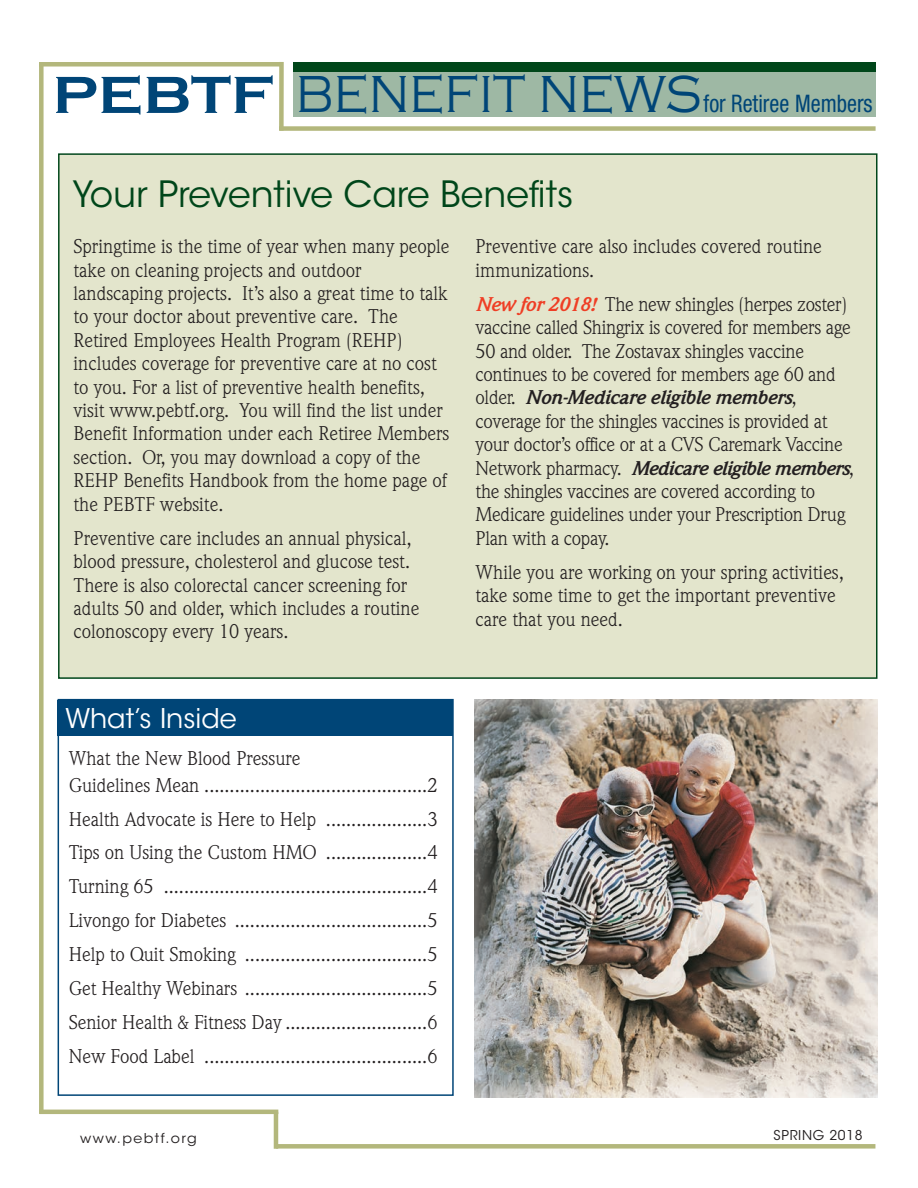
<style>
.page{position:relative;width:918px;height:1188px;background:#fff}
.page>*{position:absolute;margin:0;border:0;box-sizing:border-box;transform-origin:0 0}
.t1{font:300 54px "Copperplate Gothic";color:#004577;scale:.9 1}
.t2{font:36px "ITC Avant Garde Std";color:#00461a}
.t3{font:27px "ITC Avant Garde Std";color:#fff}
.t4{font:condensed 24.15px "Helvetica Neue";color:#004577;scale:.92 1}
.t5{font:19.5px/23.4px "Weidemann";color:#231f20}
.t6{font:13.5px "ITC Avant Garde Std";letter-spacing:.1em;color:#231f20;scale:1.05 1}
.t7{font:13.5px "ITC Avant Garde Std";letter-spacing:.06em;color:#231f20}
.s1{font-weight:700}
.s2{font-weight:700;font-style:italic;color:#ef3e25}
.s3{font-weight:700;font-style:italic}
</style>
<div class="page">
<div style="left:60px;top:155px;width:816px;height:522px;background:#e3e5cc"></div>
<div style="left:293px;top:62px;width:582px;height:16px;background:#00461a"></div>
<div style="left:293px;top:73px;width:582px;height:44px;background:#9eb8a4"></div>
<div style="left:39px;top:62px;width:5px;height:1052px;background:#b3b77c"></div>
<hr style="left:39px;top:1110px;width:239px;height:4px;background:#b3b77c">
<div style="left:276px;top:1144px;width:599px;height:5px;background:#b3b77c"></div>
<hr style="left:274px;top:1112px;width:4px;height:37px;background:#b3b77c">
<div style="left:58px;top:699px;width:396px;height:397px;border:2px solid #004577"></div>
<div style="left:57px;top:700px;width:396px;height:35px;background:#004577"></div>
<div style="left:39px;top:62px;width:242px;height:5px;background:#b3b77c"></div>
<div style="left:279px;top:62px;width:5px;height:69px;background:#b3b77c"></div>
<div style="left:279px;top:126px;width:597px;height:5px;background:#b3b77c"></div>
<img style="left:474px;top:700px;width:404px;height:398px">
<h1 class="t1" style="left:52px;top:65px;width:723px"><span class="s1">PEBTF</span> BENEFIT NEWS</h1>
<p class="t4" style="left:704px;top:95px;width:185px">for Retiree Members</p>
<h2 class="t2" style="left:73px;top:180px;width:502px">Your Preventive Care Benefits</h2>
<p class="t5" style="left:74px;top:237px;width:377px">Springtime is the time of year when many people take on cleaning projects and outdoor landscaping projects. It’s also a great time to talk to your doctor about preventive care. The Retired Employees Health Program (REHP) includes coverage for preventive care at no cost to you. For a list of preventive health benefits, visit www.pebtf.org. You will find the list under Benefit Information under each Retiree Members section. Or, you may download a copy of the REHP Benefits Handbook from the home page of the PEBTF website.</p>
<p class="t5" style="left:74px;top:528px;width:347px">Preventive care includes an annual physical, blood pressure, cholesterol and glucose test.<br>There is also colorectal cancer screening for adults 50 and older, which includes a routine colonoscopy every 10 years.</p>
<p class="t5" style="left:476px;top:237px;width:348px">Preventive care also includes covered routine immunizations.</p>
<p class="t5" style="left:476px;top:294px;width:380px"><span class="s2">New for 2018!</span> The new shingles (herpes zoster) vaccine called Shingrix is covered for members age 50 and older. The Zostavax shingles vaccine continues to be covered for members age 60 and older. <span class="s3">Non-Medicare eligible members</span>, coverage for the shingles vaccines is provided at your doctor’s office or at a CVS Caremark Vaccine Network pharmacy. <span class="s3">Medicare eligible members</span>, the shingles vaccines are covered according to Medicare guidelines under your Prescription Drug Plan with a copay.</p>
<p class="t5" style="left:476px;top:562px;width:370px">While you are working on your spring activities, take some time to get the important preventive care that you need.</p>
<h3 class="t3" style="left:65px;top:708px;width:173px">What’s Inside</h3>
<p class="t5" style="left:69px;top:747px;width:370px;line-height:26.4px">What the New Blood Pressure<br>Guidelines Mean ............................................2</p>
<p class="t5" style="left:69px;top:804px;width:370px;line-height:33.9px;text-align:justify">Health Advocate is Here to Help ....................3<br>Tips on Using the Custom HMO ....................4<br>Turning 65 ....................................................4<br>Livongo for Diabetes ......................................5<br>Help to Quit Smoking ....................................5<br>Get Healthy Webinars ....................................5<br>Senior Health &amp; Fitness Day ............................6<br>New Food Label ............................................6</p>
<p class="t6" style="left:80px;top:1133px;width:112px">www.pebtf.org</p>
<p class="t7" style="left:774px;top:1130px;width:91px">SPRING 2018</p>
</div>
